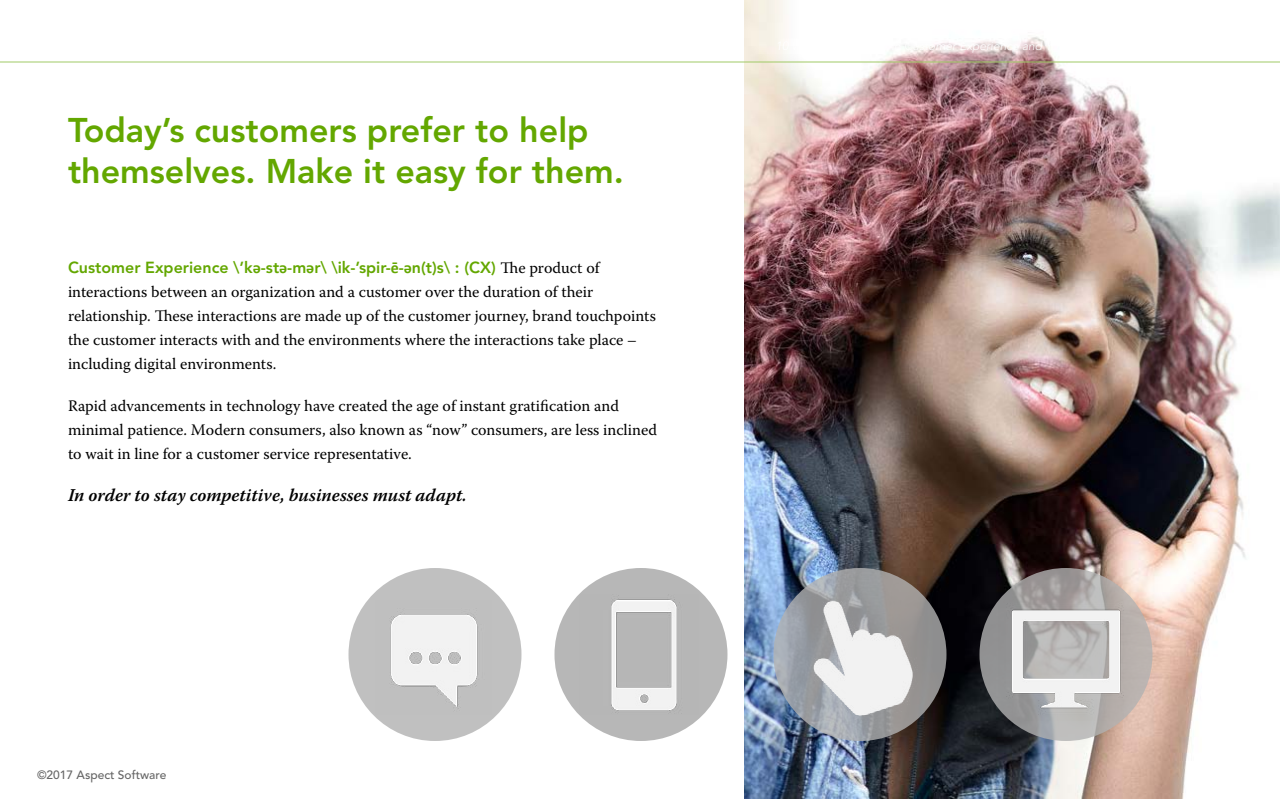
<style>
.page{position:relative;width:1280px;height:800px;background:#fff}
.page>*{position:absolute;margin:0;border:0;box-sizing:border-box;transform-origin:0 0}
.t1{font:800 34px/40.8px "Avenir LT Std";color:#63a700}
.t2{font:italic 600 18px "Warnock Pro";color:#000}
.t3{font:16px/24px "Warnock Pro";color:#000}
.t4{font:800 16px "Avenir LT Std";color:#63a700}
.t5{font:500 12px "Avenir LT Std";color:#666}
.s1{font-family:"Calibri";font-weight:700}
.s2{font-family:"Warnock Pro";font-weight:400;color:#000}
</style>
<div class="page">
<img style="left:745px;top:0;width:535px;height:798px">
<div style="left:554px;top:568px;width:174px;height:173px;background:#b2b2b2;border-radius:50%"></div>
<svg style="left:774px;top:568px;width:172px;height:173px;background:#9c9ea2"></svg>
<svg style="left:980px;top:568px;width:172px;height:173px;background:#aaa6a5"></svg>
<div style="left:348px;top:568px;width:174px;height:173px;background:#c0c0c0;border-radius:50%"></div>
<img style="left:390px;top:614px;width:88px;height:95px">
<img style="left:611px;top:599px;width:66px;height:112px">
<img style="left:790px;top:586px;width:136px;height:135px">
<img style="left:998px;top:588px;width:126px;height:132px">
<hr style="left:0;top:62px;width:1280px;height:1px;background:#a1ca66">
<h1 class="t1" style="left:68px;top:110px;width:557px">Today’s customers prefer to help themselves. Make it easy for them.</h1>
<p class="t4" style="left:68px;top:258px;width:533px">Customer Experience \’k<span class="s1">ə</span>-st<span class="s1">ə</span>-m<span class="s1">ə</span>r\ \ik-’spir-<span class="s1">ē</span>-<span class="s1">ə</span>n(t)s\ : (CX) <span class="s2">The product of</span></p>
<p class="t3" style="left:68px;top:280px;width:589px">interactions between an organization and a customer over the duration of their relationship. These interactions are made up of the customer journey, brand touchpoints the customer interacts with and the environments where the interactions take place – including digital environments.</p>
<p class="t3" style="left:68px;top:394px;width:591px">Rapid advancements in technology have created the age of instant gratification and minimal patience. Modern consumers, also known as “now” consumers, are less inclined to wait in line for a customer service representative.</p>
<p class="t2" style="left:68px;top:484px;width:400px">In order to stay competitive, businesses must adapt.</p>
<p class="t5" style="left:37px;top:768px;width:131px">©2017 Aspect Software</p>
</div>
